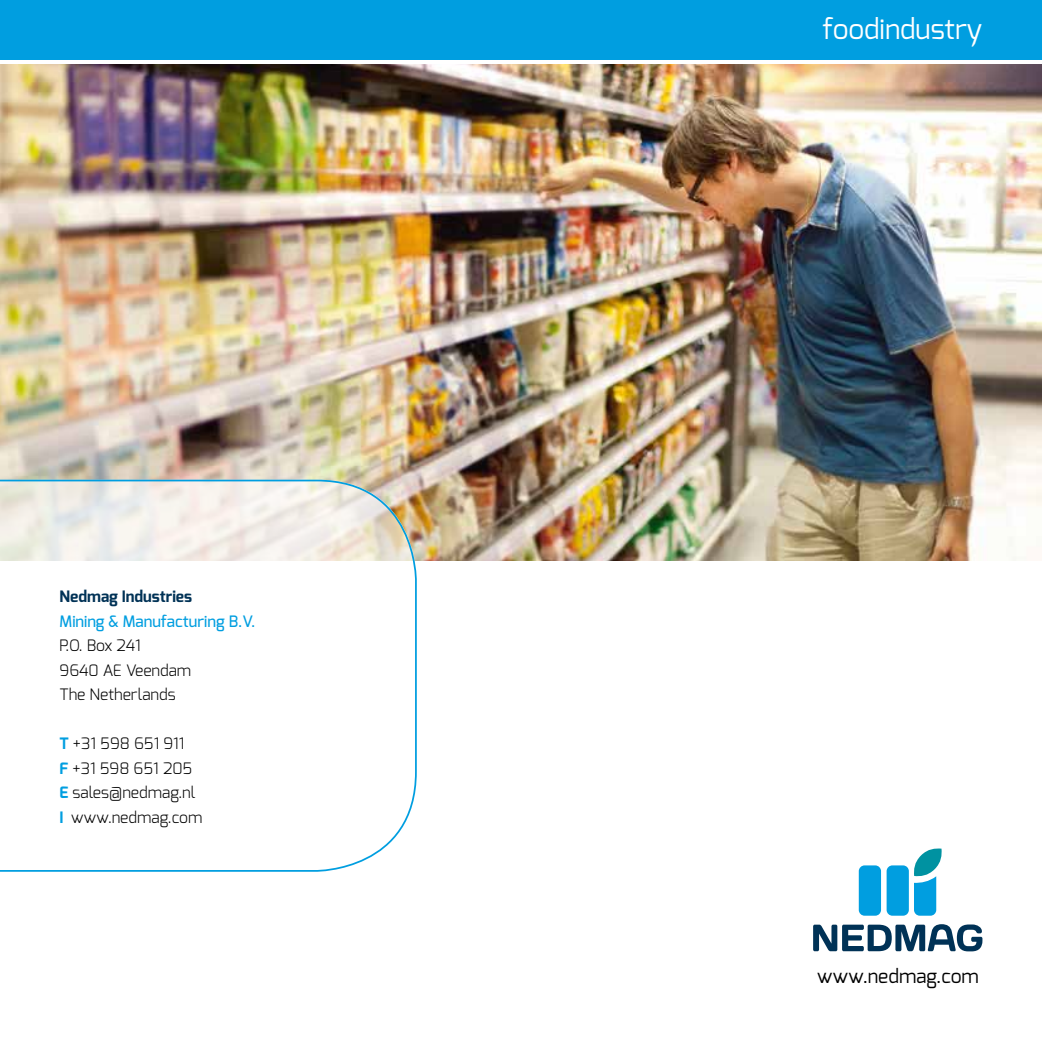
<style>
.page{position:relative;width:1042px;height:1042px;background:#fff}
.page>*{position:absolute;margin:0;border:0;box-sizing:border-box;transform-origin:0 0}
.t1{font:28px "Exo";color:#fff}
.t2{font:19.25px "Exo";color:#000}
.t3{font:300 15.75px/24.5px "Exo";color:#000}
.t4{font:500 15.75px "Exo";color:#009ee0}
.t5{font:700 15.75px "Exo";color:#003256}
.s1{font-weight:700;color:#009ee0}
</style>
<div class="page">
<img style="left:0;top:64px;width:1042px;height:497px">
<div style="left:859px;top:865px;width:22px;height:50px;background:#009ee0;border-radius:6px"></div>
<div style="left:886px;top:865px;width:23px;height:50px;background:#009ee0;border-radius:6px"></div>
<svg style="left:914px;top:848px;width:28px;height:67px"></svg>
<svg style="left:813px;top:924px;width:169px;height:27px"></svg>
<svg style="left:0;top:480px;width:417px;height:392px"></svg>
<div style="left:0;top:0;width:1042px;height:60px;background:#009ee0"></div>
<p class="t5" style="left:60px;top:586px;width:134px">Nedmag Industries</p>
<p class="t4" style="left:60px;top:611px;width:197px">Mining &amp; Manufacturing B.V.</p>
<p class="t3" style="left:60px;top:633px;width:133px">P.O. Box 241<br>9640 AE Veendam<br>The Netherlands</p>
<p class="t3" style="left:60px;top:731px;width:145px"><span class="s1">T</span> +31 598 651 911<br><span class="s1">F</span> +31 598 651 205<br><span class="s1">E</span> sales@nedmag.nl<br><span class="s1">I</span> www.nedmag.com</p>
<h1 class="t1" style="left:822px;top:11px;width:161px">foodindustry</h1>
<p class="t2" style="left:817px;top:963px;width:163px">www.nedmag.com</p>
</div>
